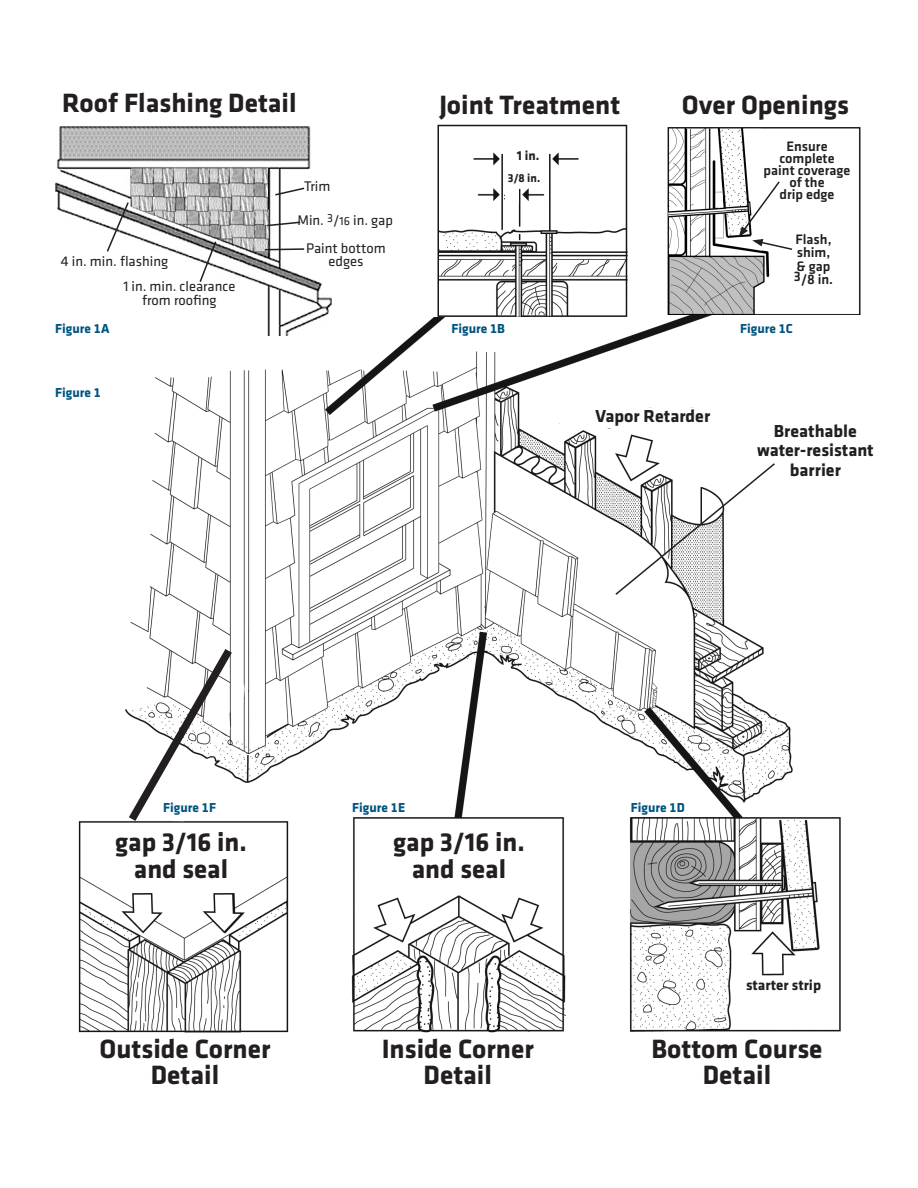
<style>
.page{position:relative;width:918px;height:1188px;background:#fff}
.page>*{position:absolute;margin:0;border:0;box-sizing:border-box;transform-origin:0 0}
.t1{font:700 27.45px "Klavika";color:#231f20}
.t2{font:700 27px "Klavika";color:#231f20}
.t3{font:700 18px/19.5px "Klavika";color:#231f20;text-align:center}
.t4{font:700 15px "Klavika";color:#231f20}
.t5{font:14.55px/13.6px "Klavika";color:#231f20;text-align:center}
.t6{font:500 14.25px/12px "Klavika";color:#231f20;text-align:center}
.t7{font:13.5px "Klavika Bold TF";color:#005480}
.t8{font:700 13.5px "Klavika";color:#231f20}
.t9{font:700 12px "Klavika";color:#231f20}
.s1{font-size:12.15px}
</style>
<div class="page">
<img style="left:78px;top:314px;width:763px;height:719px">
<div style="left:55px;top:34px;width:243px;height:332px;background:#fff"></div>
<img style="left:55px;top:126px;width:277px;height:209px">
<svg style="left:105px;top:201px;width:25px;height:52px"></svg>
<svg style="left:198px;top:240px;width:20px;height:44px"></svg>
<svg style="left:274px;top:186px;width:32px;height:11px"></svg>
<svg style="left:266px;top:221px;width:36px;height:6px"></svg>
<svg style="left:263px;top:248px;width:43px;height:3px"></svg>
<img style="left:435px;top:124px;width:205px;height:192px">
<div style="left:103px;top:831px;width:156px;height:58px;background:#fff"></div>
<div style="left:382px;top:831px;width:154px;height:56px;background:#fff"></div>
<svg style="left:614px;top:462px;width:163px;height:134px"></svg>
<img style="left:668px;top:127px;width:193px;height:188px">
<div style="left:511px;top:150px;width:34px;height:22px;background:#fff"></div>
<div style="left:508px;top:173px;width:33px;height:14px;background:#fff"></div>
<div style="left:736px;top:978px;width:95px;height:33px;background:#fff"></div>
<svg style="left:122px;top:641px;width:117px;height:188px"></svg>
<div style="left:574px;top:408px;width:158px;height:20px;background:#fff"></div>
<div style="left:763px;top:140px;width:87px;height:68px;background:#fff"></div>
<div style="left:768px;top:208px;width:46px;height:42px;background:#fff"></div>
<svg style="left:739px;top:180px;width:55px;height:71px"></svg>
<div style="left:505px;top:189px;width:13px;height:15px;background:#fff"></div>
<p class="t1" style="left:62px;top:83px;width:236px">Roof Flashing Detail</p>
<p class="t5" style="left:304px;top:179px;width:28px">Trim</p>
<p class="t5" style="left:297px;top:213px;width:97px">Min. <sup>3</sup>/<span class="s1">16</span> in. gap</p>
<p class="t5" style="left:306px;top:241px;width:81px">Paint bottom</p>
<p class="t5" style="left:61px;top:254px;width:109px">4 in. min. flashing</p>
<p class="t5" style="left:328px;top:254px;width:36px">edges</p>
<p class="t5" style="left:123px;top:279px;width:113px">1 in. min. clearance from roofing</p>
<p class="t1" style="left:439px;top:85px;width:182px">Joint Treatment</p>
<p class="t1" style="left:682px;top:85px;width:169px">Over Openings</p>
<p class="t8" style="left:517px;top:146px;width:24px">1 in.</p>
<p class="t9" style="left:508px;top:169px;width:34px">3/8 in.</p>
<p class="t6" style="left:786px;top:140px;width:43px">Ensure</p>
<p class="t6" style="left:764px;top:152px;width:88px">complete paint coverage of the</p>
<p class="t6" style="left:779px;top:188px;width:56px">drip edge</p>
<p class="t6" style="left:795px;top:233px;width:38px">Flash,</p>
<p class="t6" style="left:797px;top:246px;width:35px">shim,</p>
<p class="t6" style="left:797px;top:260px;width:35px">&amp; gap</p>
<p class="t6" style="left:794px;top:273px;width:41px">3/8 in.</p>
<p class="t7" style="left:55px;top:321px;width:56px">Figure 1A</p>
<p class="t7" style="left:452px;top:321px;width:55px">Figure 1B</p>
<p class="t7" style="left:740px;top:321px;width:54px">Figure 1C</p>
<p class="t7" style="left:55px;top:385px;width:47px">Figure 1</p>
<p class="t3" style="left:596px;top:405px;width:116px">Vapor Retarder</p>
<p class="t3" style="left:757px;top:420px;width:118px">Breathable water-resistant</p>
<p class="t3" style="left:790px;top:459px;width:52px">barrier</p>
<p class="t7" style="left:163px;top:800px;width:54px">Figure 1F</p>
<p class="t7" style="left:352px;top:800px;width:55px">Figure 1E</p>
<p class="t7" style="left:631px;top:800px;width:55px">Figure 1D</p>
<p class="t2" style="left:115px;top:823px;width:133px">gap 3/16 in.</p>
<p class="t2" style="left:134px;top:850px;width:96px">and seal</p>
<p class="t2" style="left:393px;top:823px;width:133px">gap 3/16 in.</p>
<p class="t2" style="left:412px;top:850px;width:96px">and seal</p>
<p class="t4" style="left:746px;top:974px;width:77px">starter strip</p>
<p class="t1" style="left:100px;top:1029px;width:173px">Outside Corner</p>
<p class="t1" style="left:151px;top:1055px;width:70px">Detail</p>
<p class="t1" style="left:382px;top:1029px;width:154px">Inside Corner</p>
<p class="t1" style="left:424px;top:1055px;width:70px">Detail</p>
<p class="t1" style="left:652px;top:1029px;width:173px">Bottom Course</p>
<p class="t1" style="left:703px;top:1055px;width:70px">Detail</p>
</div>
